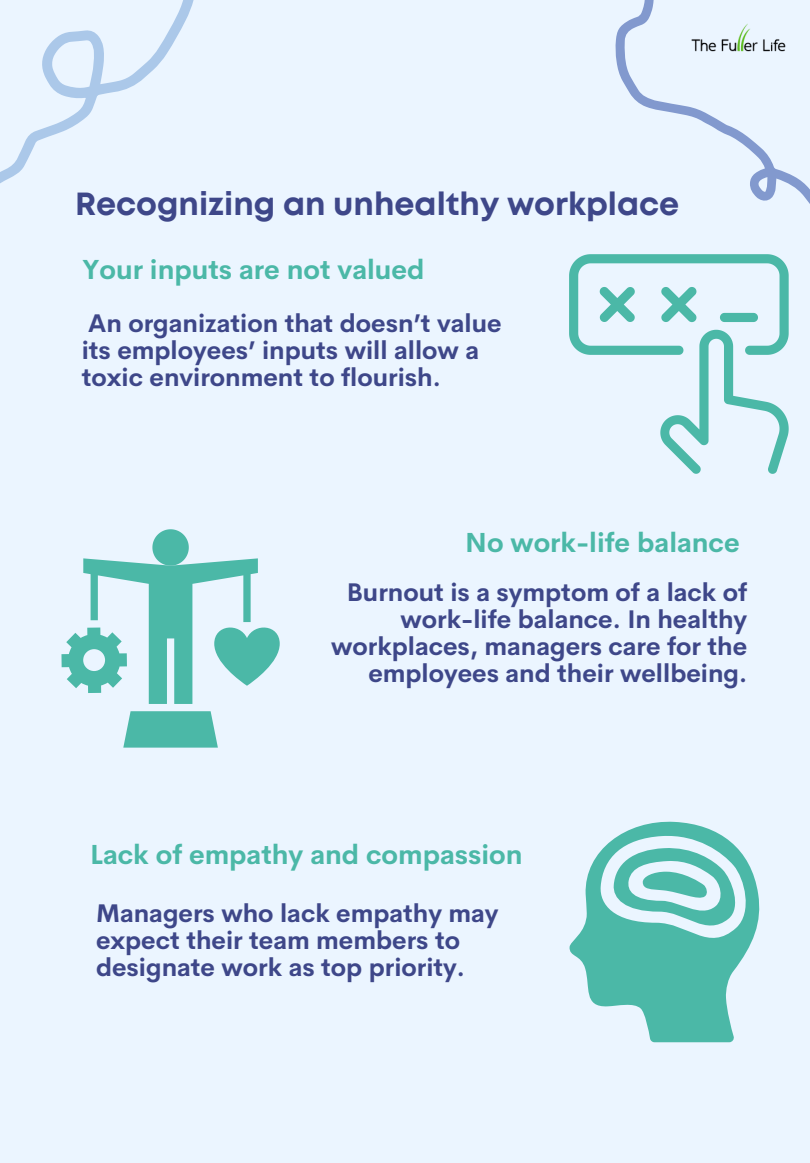
<style>
.page{position:relative;width:810px;height:1163px;background:#fff}
.page>*{position:absolute;margin:0;border:0;box-sizing:border-box;transform-origin:0 0}
.t1{font:700 32px "Mont";color:#3e4789}
.t2{font:700 27px "Cerebri Sans";color:#4bb8a7}
.t3{font:700 25px/27px "Cerebri Sans";color:#3e4789}
</style>
<div class="page">
<div style="left:0;top:0;width:810px;height:1162px;background:#ebf5ff"></div>
<svg style="left:123px;top:711px;width:95px;height:36px;background:#59bdae"></svg>
<svg style="left:61px;top:529px;width:219px;height:175px"></svg>
<svg style="left:569px;top:254px;width:220px;height:220px"></svg>
<svg style="left:569px;top:821px;width:191px;height:221px;fill:#4bb8a7"></svg>
<svg style="left:613px;top:846px;width:129px;height:91px"></svg>
<svg style="left:0;top:0;width:194px;height:183px"></svg>
<svg style="left:615px;top:0;width:195px;height:204px"></svg>
<p class="t1" style="left:75px;top:192px;width:606px">Recognizing an unhealthy workplace</p>
<p class="t2" style="left:82px;top:252px;width:344px">Your inputs are not valued</p>
<p class="t3" style="left:82px;top:310px;width:422px">An organization that doesn’t value its employees’ inputs will allow a toxic environment to flourish.</p>
<p class="t2" style="left:465px;top:525px;width:276px">No work-life balance</p>
<p class="t3" style="left:331px;top:578px;width:418px;text-align:right">Burnout is a symptom of a lack of work-life balance. In healthy workplaces, managers care for the employees and their wellbeing.</p>
<p class="t2" style="left:90px;top:837px;width:434px">Lack of empathy and compassion</p>
<p class="t3" style="left:96px;top:900px;width:404px">Managers who lack empathy may expect their team members to designate work as top priority.</p>
</div>
